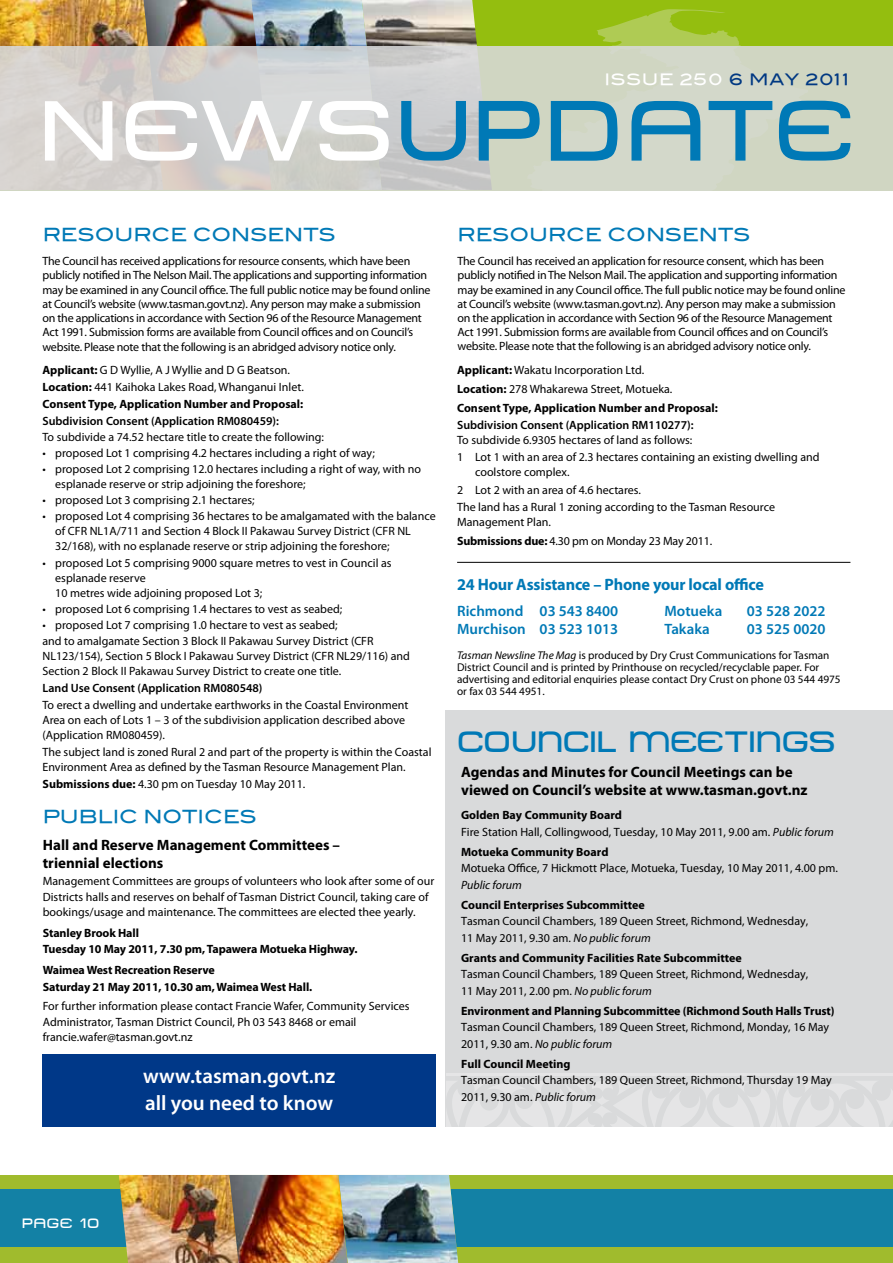
<style>
.page{position:relative;width:893px;height:1263px;background:#fff}
.page>*{position:absolute;margin:0;border:0;box-sizing:border-box;transform-origin:0 0}
.t1{font:29.25px "Metro DF";color:#0079b6}
.t2{font:600 21px/26.5px "Myriad Pro";color:#fff}
.t3{font:18px "Blair Md ITCTT Medium";color:#0079b6}
.t4{font:700 16.5px "Myriad Pro";letter-spacing:-.01em;color:#0079b6}
.t5{font:15.75px "Blair Md ITCTT Medium";letter-spacing:.04em;color:#fff}
.t6{font:700 15px/18px "Myriad Pro";color:#000}
.t7{font:600 15px/17.7px "Myriad Pro";color:#0079b6}
.t8{font:13.5px "Metro DF";letter-spacing:.04em;color:#fff}
.t9{font:12px/15px "Myriad Pro";color:#000}
.t10{font:12px/14.2px "Myriad Pro";letter-spacing:-.02em;color:#000}
.t11{font:700 12px/19.2px "Myriad Pro";letter-spacing:-.01em;color:#000}
.t12{font:600 12px "Myriad Pro";color:#000}
.t13{font:italic 12px "Myriad Pro";color:#000}
.t14{font:11.25px/12px "Myriad Pro";color:#000}
.s1{color:#003882}
.s2{font-weight:700}
.s3{font-weight:400}
.s4{font-style:italic}
</style>
<div class="page">
<div style="left:0;top:1175px;width:893px;height:88px;background:#a0bb2d"></div>
<div style="left:0;top:1190px;width:893px;height:57px;background:#1381a5"></div>
<img style="left:347px;top:1175px;width:137px;height:88px">
<img style="left:238px;top:1175px;width:109px;height:88px">
<img style="left:119px;top:1175px;width:119px;height:88px">
<div style="left:0;top:0;width:893px;height:191px;background:#94be0f"></div>
<svg style="left:527px;top:9px;width:286px;height:38px"></svg>
<img style="left:382px;top:0;width:110px;height:47px">
<img style="left:163px;top:0;width:88px;height:47px">
<img style="left:251px;top:0;width:131px;height:47px">
<img style="left:0;top:0;width:163px;height:47px">
<svg style="left:0;top:47px;width:893px;height:144px;background:#d1d2c9"></svg>
<svg style="left:45px;top:101px;width:344px;height:60px;background:#e3e2e1"></svg>
<svg style="left:401px;top:101px;width:449px;height:60px;background:#81b1c0"></svg>
<hr style="left:457px;top:562px;width:393px;height:1px;background:#000">
<div style="left:446px;top:710px;width:447px;height:417px;background:#d9dadb"></div>
<hr style="left:446px;top:1073px;width:330px;height:2px;background:#fff">
<svg style="left:446px;top:1081px;width:447px;height:46px"></svg>
<hr style="left:777px;top:1073px;width:116px;height:2px;background:#fff">
<div style="left:42px;top:1055px;width:394px;height:72px;background:#003888"></div>
<h3 class="t5" style="left:605px;top:67px;width:246px">ISSUE 250 <span class="s1">6 MAY 2011</span></h3>
<h3 class="t3" style="left:43px;top:219px;width:294px">RESOURCE CONSENTS</h3>
<h3 class="t3" style="left:458px;top:219px;width:294px">RESOURCE CONSENTS</h3>
<p class="t10" style="left:43px;top:254px;width:389px">The Council has received applications for resource consents, which have been publicly notified in The Nelson Mail. The applications and supporting information may be examined in any Council office. The full public notice may be found online at Council’s website (www.tasman.govt.nz). Any person may make a submission on the applications in accordance with Section 96 of the Resource Management Act 1991. Submission forms are available from Council offices and on Council’s website. Please note that the following is an abridged advisory notice only.</p>
<p class="t9" style="left:43px;top:361px;width:263px;line-height:17.1px"><span class="s2">Applicant:</span> G D Wyllie, A J Wyllie and D G Beatson.<br><span class="s2">Location:</span> 441 Kaihoka Lakes Road, Whanganui Inlet.<br><span class="s2">Consent Type, Application Number and Proposal:</span></p>
<p class="t12" style="left:43px;top:413px;width:238px">Subdivision Consent (Application RM080459):</p>
<p class="t9" style="left:43px;top:429px;width:283px">To subdivide a 74.52 hectare title to create the following:</p>
<p class="t9" style="left:43px;top:445px;width:334px">• proposed Lot 1 comprising 4.2 hectares including a right of way;</p>
<p class="t9" style="left:55px;top:462px;width:367px;text-indent:-13px">• proposed Lot 2 comprising 12.0 hectares including a right of way, with no esplanade reserve or strip adjoining the foreshore;</p>
<p class="t9" style="left:43px;top:493px;width:214px">• proposed Lot 3 comprising 2.1 hectares;</p>
<p class="t9" style="left:55px;top:509px;width:382px;text-indent:-13px">• proposed Lot 4 comprising 36 hectares to be amalgamated with the balance of CFR NL1A/711 and Section 4 Block II Pakawau Survey District (CFR NL<br>32/168), with no esplanade reserve or strip adjoining the foreshore;</p>
<p class="t9" style="left:55px;top:555px;width:338px;text-indent:-13px">• proposed Lot 5 comprising 9000 square metres to vest in Council as esplanade reserve<br>10 metres wide adjoining proposed Lot 3;</p>
<p class="t9" style="left:43px;top:601px;width:301px">• proposed Lot 6 comprising 1.4 hectares to vest as seabed;</p>
<p class="t9" style="left:43px;top:617px;width:369px">• proposed Lot 7 comprising 1.0 hectare to vest as seabed;<br>and to amalgamate Section 3 Block II Pakawau Survey District (CFR NL123/154), Section 5 Block I Pakawau Survey District (CFR NL29/116) and Section 2 Block II Pakawau Survey District to create one title.</p>
<p class="t12" style="left:43px;top:680px;width:222px">Land Use Consent (Application RM080548)</p>
<p class="t9" style="left:43px;top:697px;width:367px">To erect a dwelling and undertake earthworks in the Coastal Environment<br>Area on each of Lots 1 – 3 of the subdivision application described above (Application RM080459).</p>
<p class="t9" style="left:43px;top:744px;width:390px">The subject land is zoned Rural 2 and part of the property is within the Coastal<br>Environment Area as defined by the Tasman Resource Management Plan.</p>
<p class="t9" style="left:43px;top:776px;width:264px"><span class="s2">Submissions due:</span> 4.30 pm on Tuesday 10 May 2011.</p>
<h3 class="t3" style="left:43px;top:802px;width:215px">PUBLIC NOTICES</h3>
<p class="t6" style="left:43px;top:835px;width:299px">Hall and Reserve Management Committees – triennial elections</p>
<p class="t9" style="left:43px;top:873px;width:393px">Management Committees are groups of volunteers who look after some of our<br>Districts halls and reserves on behalf of Tasman District Council, taking care of bookings/usage and maintenance. The committees are elected thee yearly.</p>
<p class="t11" style="left:43px;top:924px;width:316px;line-height:16.5px">Stanley Brook Hall<br>Tuesday 10 May 2011, 7.30 pm, Tapawera Motueka Highway.</p>
<p class="t11" style="left:43px;top:961px;width:271px;line-height:16.5px">WaimeaWest Recreation Reserve<br>Saturday 21 May 2011, 10.30 am,Waimea West Hall.</p>
<p class="t9" style="left:43px;top:998px;width:368px">For further information please contact Francie Wafer, Community Services<br>Administrator, Tasman District Council, Ph 03 543 8468 or email francie.wafer@tasman.govt.nz</p>
<h2 class="t2" style="left:143px;top:1062px;width:194px">www.tasman.govt.nz all you need to know</h2>
<p class="t10" style="left:458px;top:254px;width:389px">The Council has received an application for resource consent, which has been publicly notified in The Nelson Mail. The application and supporting information may be examined in any Council office. The full public notice may be found online at Council’s website (www.tasman.govt.nz). Any person may make a submission on the application in accordance with Section 96 of the Resource Management Act 1991. Submission forms are available from Council offices and on Council’s website. Please note that the following is an abridged advisory notice only.</p>
<p class="t11" style="left:457px;top:360px;width:262px">Applicant: <span class="s3">Wakatu Incorporation Ltd.<br></span>Location: <span class="s3">278 Whakarewa Street, Motueka.<br></span>Consent Type, Application Number and Proposal:</p>
<p class="t12" style="left:457px;top:418px;width:238px">Subdivision Consent (Application RM110277):</p>
<p class="t9" style="left:457px;top:432px;width:364px;line-height:17.1px">To subdivide 6.9305 hectares of land as follows:<br>1 Lot 1 with an area of 2.3 hectares containing an existing dwelling and</p>
<p class="t9" style="left:457px;top:464px;width:319px;line-height:17.1px;text-indent:18px">coolstore complex.<br>2 Lot 2 with an area of 4.6 hectares.<br>The land has a Rural 1 zoning according to the Tasman Resource</p>
<p class="t9" style="left:457px;top:512px;width:257px;line-height:19.2px">Management Plan.<br><span class="s2">Submissions due:</span> 4.30 pm on Monday 23 May 2011.</p>
<h3 class="t4" style="left:457px;top:573px;width:308px">24 Hour Assistance – Phone your local office</h3>
<p class="t7" style="left:457px;top:602px;width:163px">Richmond 03 543 8400<br>Murchison 03 523 1013</p>
<p class="t7" style="left:664px;top:602px;width:59px">Motueka</p>
<p class="t7" style="left:747px;top:602px;width:80px">03 528 2022</p>
<p class="t7" style="left:664px;top:619px;width:47px">Takaka</p>
<p class="t7" style="left:747px;top:619px;width:80px">03 525 0020</p>
<p class="t14" style="left:457px;top:649px;width:385px"><span class="s4">Tasman Newsline The Mag</span> is produced by Dry Crust Communications for Tasman District Council and is printed by Printhouse on recycled/recyclable paper. For advertising and editorial enquiries please contact Dry Crust on phone 03 544 4975 or fax 03 544 4951.</p>
<h1 class="t1" style="left:458px;top:723px;width:379px">COUNCIL MEETINGS</h1>
<p class="t6" style="left:461px;top:762px;width:348px">Agendas and Minutes for Council Meetings can be viewed on Council’s website at www.tasman.govt.nz</p>
<p class="t9" style="left:461px;top:807px;width:374px;line-height:16.5px"><span class="s2">Golden Bay Community Board<br></span>Fire Station Hall, Collingwood, Tuesday, 10 May 2011, 9.00 am. <span class="s4">Public forum</span></p>
<p class="t11" style="left:461px;top:842px;width:149px">Motueka Community Board</p>
<p class="t9" style="left:461px;top:860px;width:378px">Motueka Office, 7 Hickmott Place, Motueka, Tuesday, 10 May 2011, 4.00 pm.</p>
<p class="t13" style="left:461px;top:877px;width:62px">Public forum</p>
<p class="t11" style="left:461px;top:895px;width:185px">Council Enterprises Subcommittee</p>
<p class="t9" style="left:461px;top:913px;width:349px;line-height:16.5px">Tasman Council Chambers, 189 Queen Street, Richmond, Wednesday,<br>11 May 2011, 9.30 am. <span class="s4">No public forum</span></p>
<p class="t11" style="left:461px;top:948px;width:282px">Grants and Community Facilities Rate Subcommittee</p>
<p class="t9" style="left:461px;top:966px;width:349px;line-height:16.5px">Tasman Council Chambers, 189 Queen Street, Richmond, Wednesday,<br>11 May 2011, 2.00 pm. <span class="s4">No public forum</span></p>
<p class="t11" style="left:461px;top:1001px;width:375px">Environment and Planning Subcommittee (Richmond South Halls Trust)</p>
<p class="t9" style="left:461px;top:1019px;width:370px;line-height:16.5px">Tasman Council Chambers, 189 Queen Street, Richmond, Monday, 16 May<br>2011, 9.30 am. <span class="s4">No public forum</span></p>
<p class="t11" style="left:461px;top:1054px;width:111px">Full Council Meeting</p>
<p class="t9" style="left:461px;top:1072px;width:372px;line-height:16.5px">Tasman Council Chambers, 189 Queen Street, Richmond, Thursday 19 May<br>2011, 9.30 am. <span class="s4">Public forum</span></p>
<p class="t8" style="left:23px;top:1214px;width:79px">PAGE 10</p>
</div>
